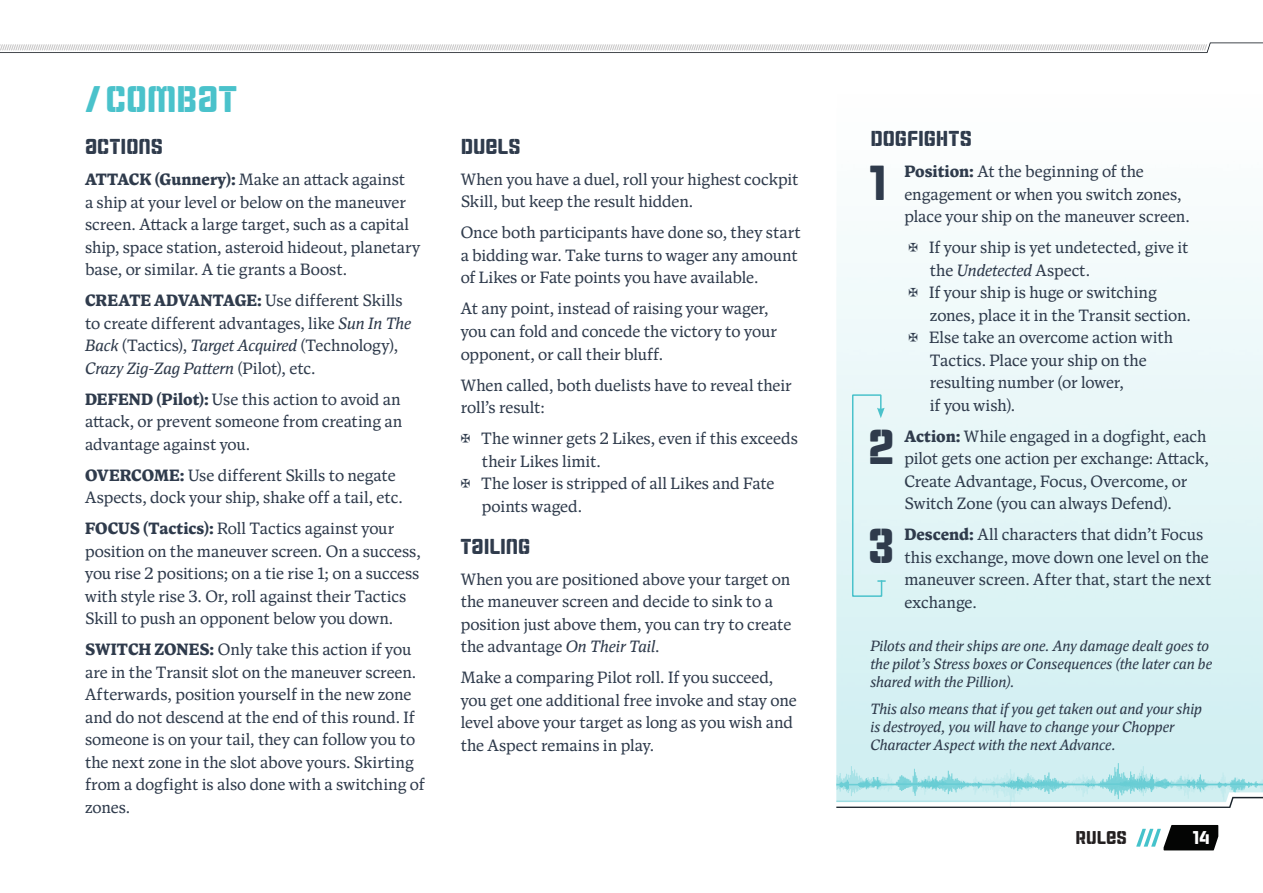
<style>
.page{position:relative;width:1263px;height:893px;background:#fff}
.page>*{position:absolute;margin:0;border:0;box-sizing:border-box;transform-origin:0 0}
.t1{font:47.7px "Cintra Stencil Unicase";color:#2f3b4c}
.t2{font:36px "Cintra Stencil Unicase";letter-spacing:-.005em;color:#4ac2cb}
.t3{font:21px "Cintra Stencil Unicase";letter-spacing:-.005em;color:#2f3b4c}
.t4{font:18px "Cintra Stencil Unicase";color:#231f20}
.t5{font:18px "Cintra Stencil Unicase";color:#fff}
.t6{font:16.5px/22.5px "Antonia H3";color:#2f3b4c}
.t7{font:italic 15px/18px "Antonia H3";color:#2f3b4c}
.s1{font-weight:800}
.s2{font-style:italic}
</style>
<div class="page">
<svg style="left:1136px;top:825px;width:82px;height:25px"></svg>
<svg style="left:0;top:43px;width:1263px;height:10px"></svg>
<svg style="left:836px;top:802px;width:397px;height:6px"></svg>
<div style="left:836px;top:85px;width:427px;height:717px;background:linear-gradient(to bottom,#fff,#caedf0)"></div>
<svg style="left:836px;top:791px;width:427px;height:11px;background:#ccebee"></svg>
<svg style="left:859px;top:769px;width:151px;height:26px;background:#b0e4e8"></svg>
<svg style="left:1022px;top:766px;width:121px;height:17px"></svg>
<svg style="left:866px;top:767px;width:252px;height:17px;background:#bce8ec"></svg>
<svg style="left:851px;top:394px;width:34px;height:204px;background:#d8f1f3"></svg>
<h2 class="t2" style="left:85px;top:74px;width:153px">/COMBAT</h2>
<p class="t3" style="left:85px;top:132px;width:79px">ACTIONS</p>
<p class="t6" style="left:85px;top:169px;width:337px"><span class="s1">ATTACK (Gunnery):</span> Make an attack against<br>a ship at your level or below on the maneuver screen. Attack a large target, such as a capital ship, space station, asteroid hideout, planetary base, or similar. A tie grants a Boost.</p>
<p class="t6" style="left:85px;top:290px;width:328px"><span class="s1">CREATE ADVANTAGE:</span> Use different Skills to create different advantages, like <span class="s2">Sun In The Back</span> (Tactics), <span class="s2">Target Acquired</span> (Technology), <span class="s2">Crazy Zig-Zag Pattern</span> (Pilot), etc.</p>
<p class="t6" style="left:85px;top:388px;width:319px;text-align:justify"><span class="s1">DEFEND (Pilot):</span> Use this action to avoid an attack, or prevent someone from creating an advantage against you.</p>
<p class="t6" style="left:85px;top:464px;width:319px"><span class="s1">OVERCOME:</span> Use different Skills to negate<br>Aspects, dock your ship, shake off a tail, etc.</p>
<p class="t6" style="left:85px;top:518px;width:337px"><span class="s1">FOCUS (Tactics):</span> Roll Tactics against your position on the maneuver screen. On a success, you rise 2 positions; on a tie rise 1; on a success with style rise 3. Or, roll against their Tactics Skill to push an opponent below you down.</p>
<p class="t6" style="left:85px;top:639px;width:341px"><span class="s1">SWITCH ZONES:</span> Only take this action if you are in the Transit slot on the maneuver screen.<br>Afterwards, position yourself in the new zone and do not descend at the end of this round. If someone is on your tail, they can follow you to the next zone in the slot above yours. Skirting from a dogfight is also done with a switching of zones.</p>
<p class="t3" style="left:461px;top:131px;width:61px">DUELS</p>
<p class="t6" style="left:461px;top:169px;width:339px">When you have a duel, roll your highest cockpit<br>Skill, but keep the result hidden.</p>
<p class="t6" style="left:461px;top:222px;width:342px">Once both participants have done so, they start a bidding war. Take turns to wager any amount of Likes or Fate points you have available.</p>
<p class="t6" style="left:461px;top:298px;width:318px">At any point, instead of raising your wager, you can fold and concede the victory to your opponent, or call their bluff.</p>
<p class="t6" style="left:461px;top:374px;width:333px">When called, both duelists have to reveal their roll’s result:</p>
<p class="t6" style="left:461px;top:428px;width:339px">✠ The winner gets 2 Likes, even if this exceeds</p>
<p class="t6" style="left:482px;top:450px;width:120px">their Likes limit.</p>
<p class="t6" style="left:461px;top:473px;width:315px">✠ The loser is stripped of all Likes and Fate</p>
<p class="t6" style="left:482px;top:495px;width:102px">points waged.</p>
<p class="t3" style="left:461px;top:531px;width:71px">TAILING</p>
<p class="t6" style="left:461px;top:568px;width:332px">When you are positioned above your target on the maneuver screen and decide to sink to a position just above them, you can try to create the advantage <span class="s2">On Their Tail</span>.</p>
<p class="t6" style="left:461px;top:667px;width:337px">Make a comparing Pilot roll. If you succeed, you get one additional free invoke and stay one level above your target as long as you wish and the Aspect remains in play.</p>
<p class="t3" style="left:870px;top:124px;width:103px">DOGFIGHTS</p>
<h1 class="t1" style="left:869px;top:149px;width:19px">1</h1>
<p class="t6" style="left:904px;top:161px;width:287px"><span class="s1">Position:</span> At the beginning of the engagement or when you switch zones, place your ship on the maneuver screen.</p>
<p class="t6" style="left:909px;top:237px;width:281px">✠ If your ship is yet undetected, give it</p>
<p class="t6" style="left:930px;top:259px;width:162px">the <span class="s2">Undetected</span> Aspect.</p>
<p class="t6" style="left:908px;top:282px;width:250px">✠ If your ship is huge or switching</p>
<p class="t6" style="left:930px;top:304px;width:262px">zones, place it in the Transit section.</p>
<p class="t6" style="left:908px;top:327px;width:266px">✠ Else take an overcome action with</p>
<p class="t6" style="left:930px;top:349px;width:218px">Tactics. Place your ship on the</p>
<p class="t6" style="left:930px;top:372px;width:196px">resulting number (or lower,</p>
<p class="t6" style="left:930px;top:394px;width:87px">if you wish).</p>
<h1 class="t1" style="left:868px;top:413px;width:28px">2</h1>
<p class="t6" style="left:904px;top:425px;width:306px"><span class="s1">Action:</span> While engaged in a dogfight, each pilot gets one action per exchange: Attack, Create Advantage, Focus, Overcome, or Switch Zone (you can always Defend).</p>
<h1 class="t1" style="left:868px;top:512px;width:28px">3</h1>
<p class="t6" style="left:904px;top:524px;width:308px"><span class="s1">Descend:</span> All characters that didn’t Focus this exchange, move down one level on the maneuver screen. After that, start the next exchange.</p>
<p class="t7" style="left:870px;top:638px;width:343px">Pilots and their ships are one. Any damage dealt goes to the pilot’s Stress boxes or Consequences (the later can be shared with the Pillion).</p>
<p class="t7" style="left:870px;top:700px;width:333px">This also means that if you get taken out and your ship is destroyed, you will have to change your Chopper<br>Character Aspect with the next Advance.</p>
<p class="t4" style="left:1075px;top:825px;width:53px">RULES</p>
<p class="t5" style="left:1193px;top:825px;width:18px">14</p>
</div>
